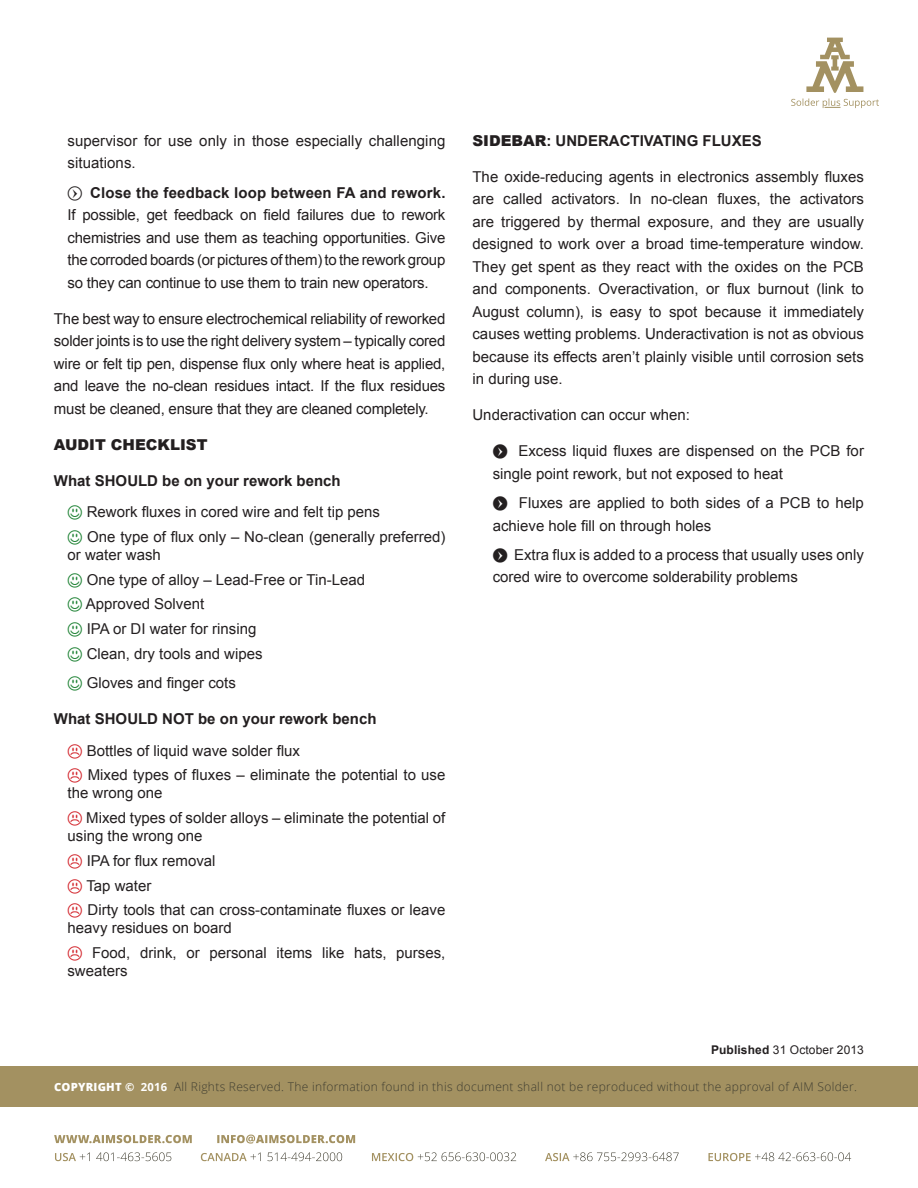
<style>
.page{position:relative;width:918px;height:1188px;background:#fff}
.page>*{position:absolute;margin:0;border:0;box-sizing:border-box;transform-origin:0 0}
.t1{font:15px/22.5px "Arial";color:#231f20}
.t2{font:700 15px "Arial";color:#231f20}
.t3{font:900 15px "Arial";color:#231f20}
.t4{font:300 12px "Open Sans";letter-spacing:.025em;color:#403e31}
.t5{font:12px "Arial";letter-spacing:.01em;color:#231f20}
.s1{font-weight:700}
.s2{color:#d2232a}
.s3{font-weight:900}
.s4{font-weight:800;font-size:11.25px;color:#fff}
.s5{font-weight:700;font-size:11.25px;color:#fff}
</style>
<div class="page">
<div style="left:0;top:1066px;width:918px;height:41px;background:#a39161"></div>
<svg style="left:708px;top:1152px;width:143px;height:9px"></svg>
<svg style="left:545px;top:1152px;width:134px;height:9px"></svg>
<svg style="left:372px;top:1152px;width:144px;height:9px"></svg>
<svg style="left:201px;top:1152px;width:141px;height:9px"></svg>
<svg style="left:55px;top:1152px;width:116px;height:9px"></svg>
<svg style="left:54px;top:1135px;width:301px;height:9px"></svg>
<svg style="left:791px;top:38px;width:88px;height:70px"></svg>
<p class="t1" style="left:68px;top:130px;width:379px">supervisor for use only in those especially challenging situations.</p>
<p class="t1" style="left:67px;top:181px;width:380px;text-align:justify">▼ <span class="s1">Close the feedback loop between FA and rework.<br></span>If possible, get feedback on field failures due to rework chemistries and use them as teaching opportunities. Give the corroded boards (or pictures of them) to the rework group so they can continue to use them to train new operators.</p>
<p class="t1" style="left:54px;top:307px;width:393px;text-align:justify">The best way to ensure electrochemical reliability of reworked solder joints is to use the right delivery system – typically cored wire or felt tip pen, dispense flux only where heat is applied, and leave the no-clean residues intact. If the flux residues must be cleaned, ensure that they are cleaned completely.</p>
<p class="t3" style="left:54px;top:433px;width:155px">AUDIT CHECKLIST</p>
<p class="t2" style="left:54px;top:470px;width:288px">What SHOULD be on your rework bench</p>
<p class="t1" style="left:87px;top:500px;width:360px;line-height:24.8px">Rework fluxes in cored wire and felt tip pens<br>One type of flux only – No-clean (generally preferred)</p>
<p class="t1" style="left:86px;top:542px;width:281px;line-height:24.8px;text-indent:-18px">or water wash<br>One type of alloy – Lead-Free or Tin-Lead<br>Approved Solvent<br>IPA or DI water for rinsing<br>Clean, dry tools and wipes</p>
<p class="t1" style="left:87px;top:672px;width:151px">Gloves and finger cots</p>
<p class="t2" style="left:54px;top:709px;width:324px">What SHOULD NOT be on your rework bench</p>
<p class="t1" style="left:67px;top:739px;width:234px"><span class="s2">✔</span> Bottles of liquid wave solder flux</p>
<p class="t1" style="left:67px;top:766px;width:379px;line-height:18px"><span class="s2">✔</span> Mixed types of fluxes – eliminate the potential to use the wrong one</p>
<p class="t1" style="left:67px;top:809px;width:379px;line-height:18px"><span class="s2">✔</span> Mixed types of solder alloys – eliminate the potential of using the wrong one</p>
<p class="t1" style="left:67px;top:850px;width:150px"><span class="s2">✔</span> IPA for flux removal</p>
<p class="t1" style="left:67px;top:874px;width:85px"><span class="s2">✔</span> Tap water</p>
<p class="t1" style="left:67px;top:901px;width:379px;line-height:18px"><span class="s2">✔</span> Dirty tools that can cross-contaminate fluxes or leave heavy residues on board</p>
<p class="t1" style="left:67px;top:944px;width:379px;line-height:18px"><span class="s2">✔</span> Food, drink, or personal items like hats, purses, sweaters</p>
<p class="t2" style="left:472px;top:131px;width:291px"><span class="s3">SIDEBAR</span>: UNDERACTIVATING FLUXES</p>
<p class="t1" style="left:472px;top:166px;width:393px;text-align:justify">The oxide-reducing agents in electronics assembly fluxes are called activators. In no-clean fluxes, the activators are triggered by thermal exposure, and they are usually designed to work over a broad time-temperature window.<br>They get spent as they react with the oxides on the PCB and components. Overactivation, or flux burnout (link to August column), is easy to spot because it immediately causes wetting problems. Underactivation is not as obvious because its effects aren’t plainly visible until corrosion sets in during use.</p>
<p class="t1" style="left:472px;top:404px;width:219px">Underactivation can occur when:</p>
<p class="t1" style="left:493px;top:440px;width:373px">◆ Excess liquid fluxes are dispensed on the PCB for single point rework, but not exposed to heat</p>
<p class="t1" style="left:493px;top:492px;width:373px">◆ Fluxes are applied to both sides of a PCB to help achieve hole fill on through holes</p>
<p class="t1" style="left:493px;top:544px;width:373px">◆ Extra flux is added to a process that usually uses only cored wire to overcome solderability problems</p>
<p class="t5" style="left:711px;top:1042px;width:154px"><span class="s1">Published</span> 31 October 2013</p>
<p class="t4" style="left:54px;top:1079px;width:804px"><span class="s4">COPYRIGHT</span> <span class="s5">© 2016</span> All Rights Reserved. The information found in this document shall not be reproduced without the approval of AIM Solder.</p>
</div>
